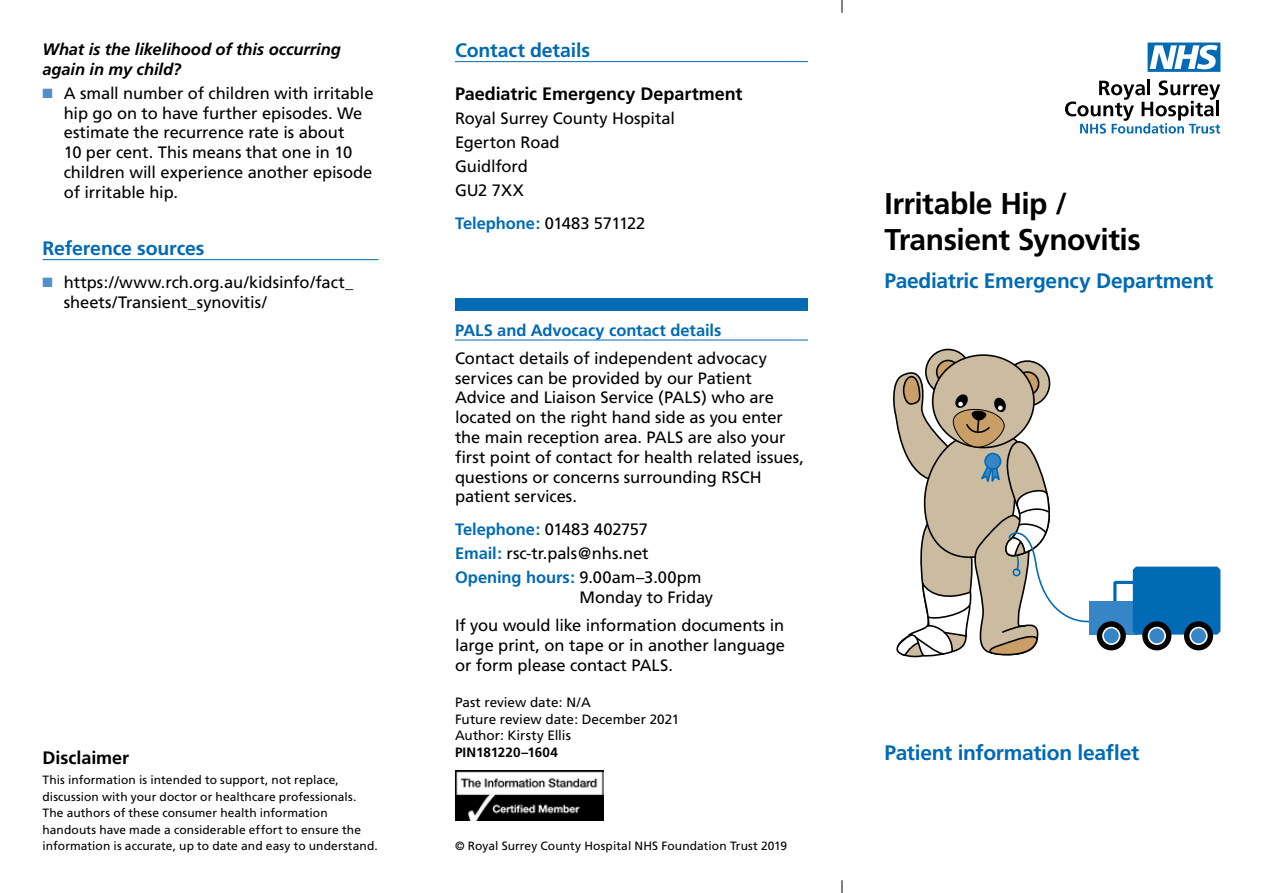
<style>
.page{position:relative;width:1263px;height:893px;background:#fff}
.page>*{position:absolute;margin:0;border:0;box-sizing:border-box;transform-origin:0 0}
.t1{font:700 30px/36px "Frutiger";letter-spacing:-.015em;color:#000}
.t2{font:700 21px "Frutiger";letter-spacing:-.015em;color:#006ab4}
.t3{font:700 19.5px "Frutiger";letter-spacing:-.01em;color:#006ab4}
.t4{font:700 18px "Frutiger";color:#000}
.t5{font:16.5px/19.8px "Frutiger";letter-spacing:-.005em;color:#000}
.t6{font:italic 700 16.5px/19.8px "Frutiger";letter-spacing:-.005em;color:#000}
.t7{font:700 16.5px "Frutiger";color:#006ab4}
.t8{font:16.5px "Frutiger";letter-spacing:-.035em;color:#000}
.t9{font:13.5px/16.5px "Frutiger";color:#000}
.t10{font:700 13.5px "Frutiger";letter-spacing:.01em;color:#000}
.t11{font:12px/16.5px "Frutiger";letter-spacing:.005em;color:#000}
.s1{color:#5290cd}
.s2{font-weight:700;color:#006ab4}
</style>
<div class="page">
<svg style="left:1147px;top:43px;width:73px;height:29px"></svg>
<svg style="left:1065px;top:80px;width:155px;height:54px"></svg>
<div style="left:455px;top:298px;width:353px;height:12px;background:#006ab4"></div>
<hr style="left:455px;top:340px;width:353px;height:1px;background:#006ab4">
<img style="left:456px;top:770px;width:147px;height:51px">
<svg style="left:842px;top:0;width:1px;height:13px"></svg>
<svg style="left:842px;top:880px;width:1px;height:13px"></svg>
<svg style="left:1005px;top:361px;width:44px;height:45px"></svg>
<div style="left:1004px;top:360px;width:46px;height:47px;border:2px solid #000;border-radius:50%"></div>
<svg style="left:926px;top:349px;width:44px;height:45px"></svg>
<div style="left:925px;top:349px;width:46px;height:46px;border:2px solid #000;border-radius:50%"></div>
<svg style="left:937px;top:360px;width:22px;height:23px"></svg>
<div style="left:936px;top:360px;width:24px;height:24px;border:2px solid #000;border-radius:50%"></div>
<svg style="left:933px;top:355px;width:101px;height:93px"></svg>
<div style="left:1113px;top:581px;width:52px;height:33px;border:3px solid #006ab4"></div>
<div style="left:1089px;top:601px;width:49px;height:34px;background:#3686c7"></div>
<div style="left:1136px;top:570px;width:81px;height:61px;background:#006ab4"></div>
<div style="left:1133px;top:567px;width:87px;height:68px;border:6px solid #006ab4"></div>
<svg style="left:1145px;top:624px;width:23px;height:23px"></svg>
<div style="left:1142px;top:621px;width:29px;height:29px;border:6px solid #000;border-radius:50%"></div>
<div style="left:1148px;top:627px;width:17px;height:17px;background:#3686c7;border-radius:50%"></div>
<div style="left:1148px;top:627px;width:18px;height:18px;border:2px solid #fff;border-radius:50%"></div>
<div style="left:1184px;top:621px;width:29px;height:29px;border:6px solid #000;border-radius:50%"></div>
<div style="left:1190px;top:627px;width:17px;height:17px;background:#3686c7;border-radius:50%"></div>
<div style="left:1189px;top:627px;width:19px;height:18px;border:2px solid #fff;border-radius:50%"></div>
<svg style="left:1100px;top:624px;width:23px;height:23px"></svg>
<div style="left:1097px;top:621px;width:29px;height:29px;border:6px solid #000;border-radius:50%"></div>
<div style="left:1103px;top:627px;width:16px;height:17px;background:#3686c7;border-radius:50%"></div>
<div style="left:1102px;top:627px;width:18px;height:18px;border:2px solid #fff;border-radius:50%"></div>
<svg style="left:893px;top:364px;width:196px;height:293px"></svg>
<div style="left:985px;top:454px;width:15px;height:15px;background:#3686c7;border-radius:50%"></div>
<div style="left:984px;top:453px;width:17px;height:17px;border:2px solid #006ab4;border-radius:50%"></div>
<hr style="left:455px;top:61px;width:353px;height:1px;background:#006ab4">
<hr style="left:43px;top:259px;width:335px;height:1px;background:#006ab4">
<p class="t6" style="left:43px;top:39px;width:300px">What is the likelihood of this occurring again in my child?</p>
<p class="t5" style="left:64px;top:83px;width:311px;text-indent:-21px"><span class="s1">■</span> A small number of children with irritable hip go on to have further episodes. We estimate the recurrence rate is about<br>10 per cent. This means that one in 10 children will experience another episode of irritable hip.</p>
<p class="t3" style="left:43px;top:237px;width:164px">Reference sources</p>
<p class="t5" style="left:64px;top:272px;width:291px;text-indent:-21px"><span class="s1">■</span> https://www.rch.org.au/kidsinfo/fact_ sheets/Transient_synovitis/</p>
<p class="t4" style="left:43px;top:747px;width:88px">Disclaimer</p>
<p class="t11" style="left:43px;top:772px;width:337px">This information is intended to support, not replace, discussion with your doctor or healthcare professionals.<br>The authors of these consumer health information handouts have made a considerable effort to ensure the information is accurate, up to date and easy to understand.</p>
<p class="t3" style="left:455px;top:39px;width:137px">Contact details</p>
<p class="t4" style="left:455px;top:83px;width:289px">Paediatric Emergency Department</p>
<p class="t5" style="left:455px;top:106px;width:221px;line-height:24px">Royal Surrey County Hospital<br>Egerton Road<br>Guidlford<br>GU2 7XX</p>
<p class="t8" style="left:455px;top:213px;width:192px"><span class="s2">Telephone:</span> 01483 571122</p>
<p class="t7" style="left:455px;top:320px;width:268px">PALS and Advocacy contact details</p>
<p class="t5" style="left:455px;top:348px;width:350px">Contact details of independent advocacy services can be provided by our Patient Advice and Liaison Service (PALS) who are located on the right hand side as you enter the main reception area. PALS are also your first point of contact for health related issues, questions or concerns surrounding RSCH patient services.</p>
<p class="t5" style="left:455px;top:517px;width:248px;line-height:24px"><span class="s2">Telephone:</span> 01483 402757<br><span class="s2">Email:</span> rsc-tr.pals@nhs.net<br><span class="s2">Opening hours:</span> 9.00am–3.00pm</p>
<p class="t5" style="left:455px;top:583px;width:331px;line-height:28.3px;text-indent:125px">Monday to Friday<br>If you would like information documents in</p>
<p class="t5" style="left:455px;top:635px;width:331px">large print, on tape or in another language or form please contact PALS.</p>
<p class="t9" style="left:455px;top:694px;width:226px">Past review date: N/A<br>Future review date: December 2021<br>Author: Kirsty Ellis</p>
<p class="t10" style="left:455px;top:744px;width:104px">PIN181220–1604</p>
<p class="t11" style="left:455px;top:838px;width:334px">© Royal Surrey County Hospital NHS Foundation Trust 2019</p>
<h1 class="t1" style="left:884px;top:186px;width:258px">Irritable Hip /<br>Transient Synovitis</h1>
<p class="t2" style="left:884px;top:268px;width:330px">Paediatric Emergency Department</p>
<p class="t2" style="left:884px;top:740px;width:256px">Patient information leaflet</p>
</div>
